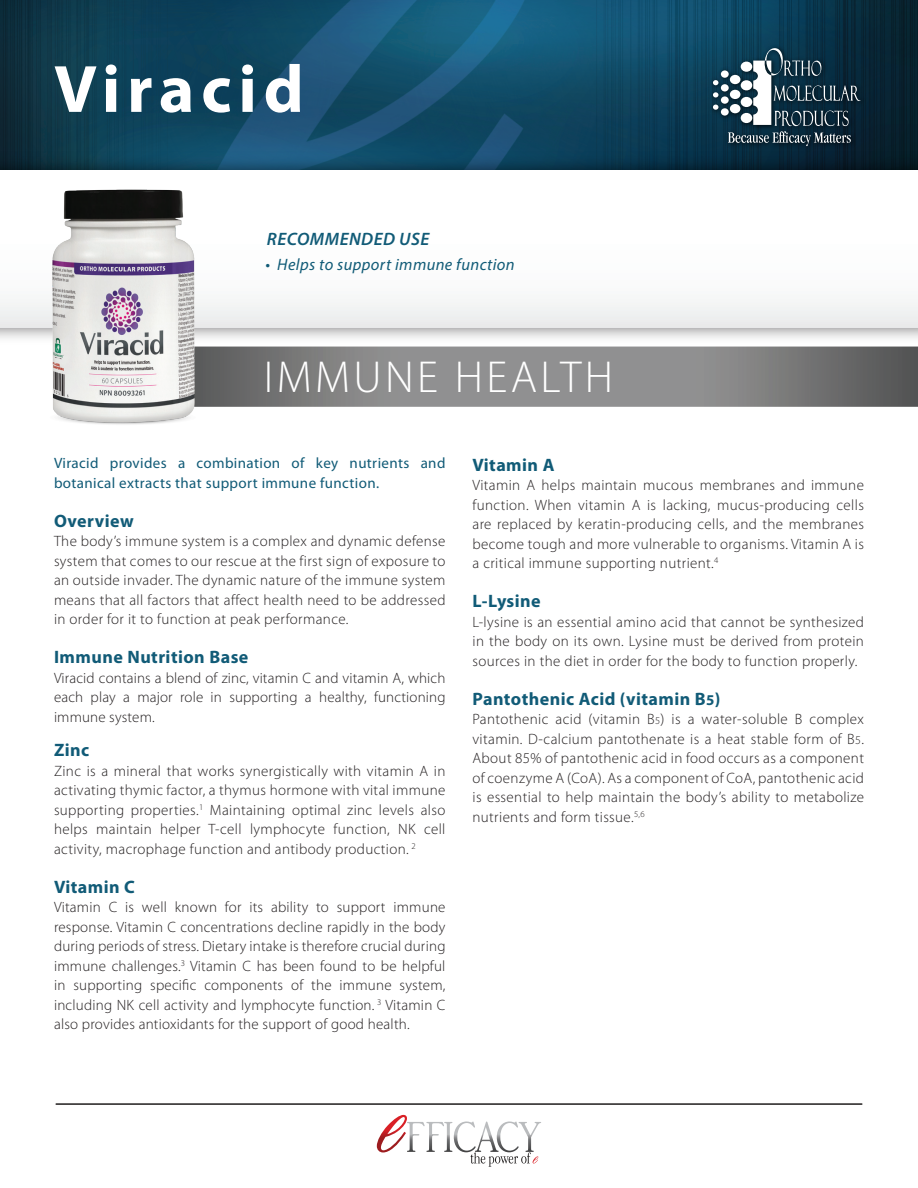
<style>
.page{position:relative;width:918px;height:1188px;background:#fff}
.page>*{position:absolute;margin:0;border:0;box-sizing:border-box;transform-origin:0 0}
.Indent_2{font:700 67.5px "Myriad Pro";letter-spacing:.1em;color:#fff}
.Indent_2-2{font:300 45px "Myriad Pro";letter-spacing:.075em;color:#fff}
.Indent_2-3{font:700 18px "Myriad Pro";letter-spacing:.025em;color:#115b77}
.Indent_2-4{font:italic 600 18px "Myriad Pro";letter-spacing:.025em;color:#115b77}
.Indent_2-5{font:italic 16.5px "Myriad Pro";letter-spacing:.025em;color:#115b77}
.Indent_2-6{font:300 15px/19.5px "Myriad Pro";letter-spacing:.025em;color:#231f20;text-align:justify}
.Indent_2-7{font:15px/19.5px "Myriad Pro";letter-spacing:.025em;color:#115b77}
.s1{font-size:15px}
.s2{font-size:10.5px}
.s3{font-size:12px}
</style>
<div class="page">
<img style="left:0;top:0;width:918px;height:148px">
<img style="left:0;top:148px;width:918px;height:191px">
<div style="left:0;top:170px;width:918px;height:158px;background:#fff"></div>
<img style="left:207px;top:308px;width:711px;height:99px">
<svg style="left:377px;top:1115px;width:164px;height:52px"></svg>
<hr style="left:56px;top:1103px;width:806px;height:2px;background:#211e1e">
<img style="left:707px;top:42px;width:161px;height:112px">
<div style="left:721px;top:70px;width:8px;height:8px;background:#fff;border-radius:50%"></div>
<div style="left:721px;top:84px;width:8px;height:8px;background:#fff;border-radius:50%"></div>
<div style="left:721px;top:96px;width:8px;height:8px;background:#fff;border-radius:50%"></div>
<div style="left:721px;top:108px;width:8px;height:8px;background:#fff;border-radius:50%"></div>
<svg style="left:713px;top:80px;width:5px;height:5px"></svg>
<svg style="left:713px;top:92px;width:5px;height:6px"></svg>
<svg style="left:713px;top:105px;width:5px;height:5px"></svg>
<svg style="left:728px;top:48px;width:133px;height:98px;background:#3c5563"></svg>
<img style="left:41px;top:189px;width:166px;height:236px">
<p class="Indent_2" style="left:54px;top:45px;width:251px">Viracid</p>
<p class="Indent_2-4" style="left:267px;top:227px;width:164px">RECOMMENDED USE</p>
<p class="Indent_2-5" style="left:265px;top:255px;width:251px">• Helps to support immune function</p>
<p class="Indent_2-2" style="left:264px;top:350px;width:351px">IMMUNE HEALTH</p>
<p class="Indent_2-7" style="left:54px;top:454px;width:393px">Viracid provides a combination of key nutrients and botanical extracts that support immune function.</p>
<p class="Indent_2-3" style="left:54px;top:509px;width:81px">Overview</p>
<p class="Indent_2-6" style="left:54px;top:531px;width:393px">The body’s immune system is a complex and dynamic defense system that comes to our rescue at the first sign of exposure to an outside invader. The dynamic nature of the immune system means that all factors that affect health need to be addressed in order for it to function at peak performance.</p>
<p class="Indent_2-3" style="left:54px;top:646px;width:196px">Immune Nutrition Base</p>
<p class="Indent_2-6" style="left:54px;top:668px;width:393px">Viracid contains a blend of zinc, vitamin C and vitamin A, which each play a major role in supporting a healthy, functioning immune system.</p>
<p class="Indent_2-3" style="left:54px;top:739px;width:37px">Zinc</p>
<p class="Indent_2-6" style="left:54px;top:761px;width:393px">Zinc is a mineral that works synergistically with vitamin A in activating thymic factor, a thymus hormone with vital immune supporting properties.<sup>1</sup> Maintaining optimal zinc levels also helps maintain helper T-cell lymphocyte function, NK cell activity, macrophage function and antibody production. <sup>2</sup></p>
<p class="Indent_2-3" style="left:54px;top:875px;width:82px">Vitamin C</p>
<p class="Indent_2-6" style="left:54px;top:897px;width:393px">Vitamin C is well known for its ability to support immune response. Vitamin C concentrations decline rapidly in the body during periods of stress. Dietary intake is therefore crucial during immune challenges.<sup>3</sup> Vitamin C has been found to be helpful in supporting specific components of the immune system, including NK cell activity and lymphocyte function. <sup>3</sup> Vitamin C also provides antioxidants for the support of good health.</p>
<p class="Indent_2-3" style="left:472px;top:453px;width:84px">Vitamin A</p>
<p class="Indent_2-6" style="left:472px;top:475px;width:393px">Vitamin A helps maintain mucous membranes and immune function. When vitamin A is lacking, mucus-producing cells are replaced by keratin-producing cells, and the membranes become tough and more vulnerable to organisms. Vitamin A is a critical immune supporting nutrient.<sup>4</sup></p>
<p class="Indent_2-3" style="left:472px;top:589px;width:70px">L-Lysine</p>
<p class="Indent_2-6" style="left:472px;top:612px;width:393px">L-lysine is an essential amino acid that cannot be synthesized in the body on its own. Lysine must be derived from protein sources in the diet in order for the body to function properly.</p>
<p class="Indent_2-3" style="left:472px;top:687px;width:250px">Pantothenic Acid (vitamin B<span class="s1">5</span>)</p>
<p class="Indent_2-6" style="left:472px;top:709px;width:393px">Pantothenic acid (vitamin B<span class="s2">5</span>) is a water-soluble B complex vitamin. D-calcium pantothenate is a heat stable form of B<span class="s3">5</span>.<br>About 85% of pantothenic acid in food occurs as a component of coenzyme A (CoA). As a component of CoA, pantothenic acid is essential to help maintain the body’s ability to metabolize nutrients and form tissue.<sup>5,6</sup></p>
</div>
